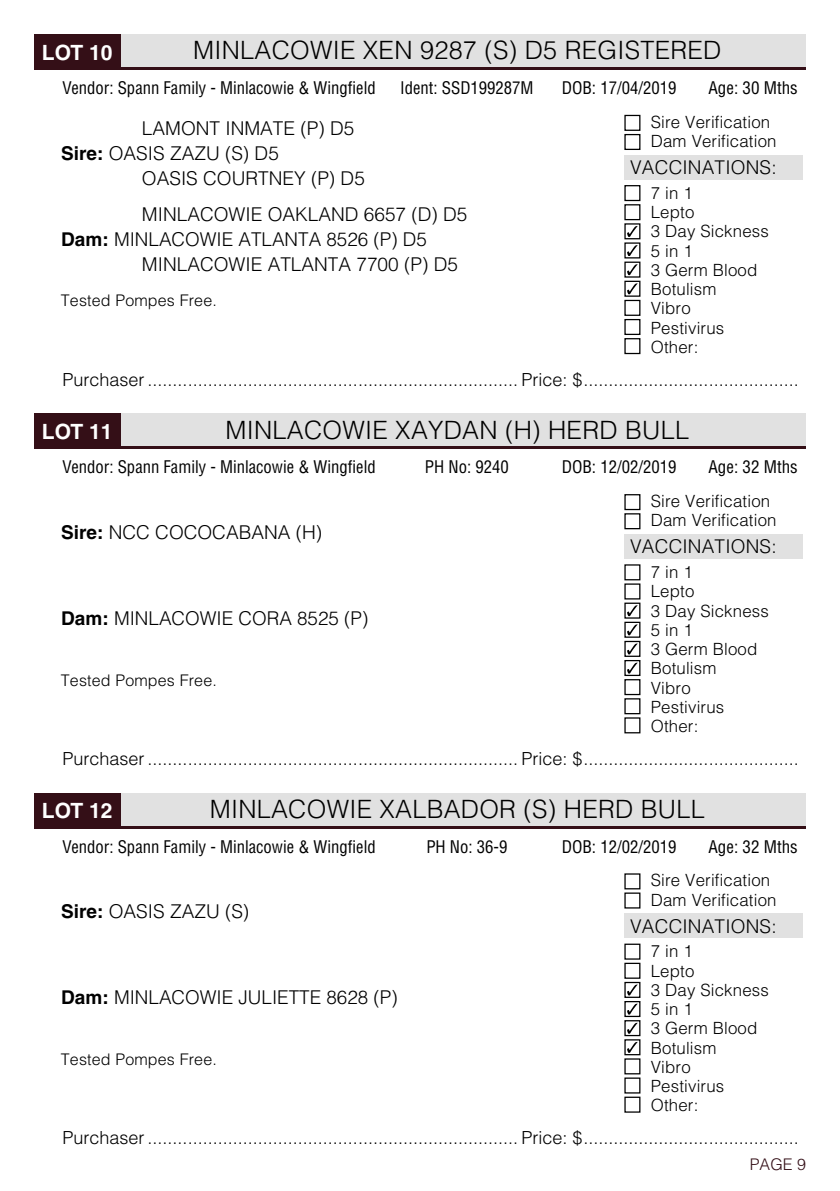
<style>
.page{position:relative;width:840px;height:1191px;background:#fff}
.page>*{position:absolute;margin:0;border:0;box-sizing:border-box;transform-origin:0 0}
.t1{font:300 25.2px "Helvetica";letter-spacing:.01em;color:#000}
.t2{font:700 21px "Helvetica";color:#fff}
.t3{font:300 19px "Helvetica";color:#000}
.t4{font:300 18px "Helvetica";color:#000}
.t5{font:condensed 17px "Helvetica";color:#000}
.t6{font:300 16.8px/19.2px "Helvetica";letter-spacing:.01em;color:#000}
.t7{font:300 16px "Helvetica";letter-spacing:.01em;color:#000}
.t8{font:300 16px "Helvetica";color:#340f17}
.s1{font-weight:700}
</style>
<div class="page">
<div style="left:34px;top:34px;width:771px;height:35px;background:#e1e1e1"></div>
<div style="left:34px;top:34px;width:86px;height:35px;background:#340f17"></div>
<hr style="left:34px;top:67px;width:771px;height:3px;background:#340f17">
<div style="left:624px;top:338px;width:16px;height:16px;border:1px solid #000"></div>
<div style="left:624px;top:115px;width:16px;height:16px;border:1px solid #000"></div>
<div style="left:624px;top:134px;width:16px;height:16px;border:1px solid #000"></div>
<div style="left:624px;top:185px;width:16px;height:16px;border:1px solid #000"></div>
<div style="left:624px;top:204px;width:16px;height:16px;border:1px solid #000"></div>
<div style="left:624px;top:223px;width:16px;height:16px;border:1px solid #000"></div>
<svg style="left:627px;top:226px;width:10px;height:11px"></svg>
<div style="left:624px;top:242px;width:16px;height:16px;border:1px solid #000"></div>
<svg style="left:627px;top:245px;width:10px;height:11px"></svg>
<div style="left:624px;top:261px;width:16px;height:17px;border:1px solid #000"></div>
<svg style="left:627px;top:264px;width:10px;height:11px"></svg>
<div style="left:624px;top:281px;width:16px;height:16px;border:1px solid #000"></div>
<svg style="left:627px;top:283px;width:10px;height:11px"></svg>
<div style="left:624px;top:300px;width:16px;height:16px;border:1px solid #000"></div>
<div style="left:624px;top:319px;width:16px;height:16px;border:1px solid #000"></div>
<div style="left:624px;top:155px;width:178px;height:24px;background:#e1e1e1"></div>
<div style="left:34px;top:413px;width:771px;height:35px;background:#e1e1e1"></div>
<div style="left:34px;top:413px;width:86px;height:35px;background:#340f17"></div>
<hr style="left:34px;top:446px;width:771px;height:3px;background:#340f17">
<div style="left:624px;top:717px;width:16px;height:16px;border:1px solid #000"></div>
<div style="left:624px;top:494px;width:16px;height:16px;border:1px solid #000"></div>
<div style="left:624px;top:513px;width:16px;height:16px;border:1px solid #000"></div>
<div style="left:624px;top:564px;width:16px;height:16px;border:1px solid #000"></div>
<div style="left:624px;top:583px;width:16px;height:16px;border:1px solid #000"></div>
<div style="left:624px;top:602px;width:16px;height:16px;border:1px solid #000"></div>
<svg style="left:627px;top:605px;width:10px;height:11px"></svg>
<div style="left:624px;top:621px;width:16px;height:17px;border:1px solid #000"></div>
<svg style="left:627px;top:624px;width:10px;height:11px"></svg>
<div style="left:624px;top:641px;width:16px;height:16px;border:1px solid #000"></div>
<svg style="left:627px;top:643px;width:10px;height:11px"></svg>
<div style="left:624px;top:660px;width:16px;height:16px;border:1px solid #000"></div>
<svg style="left:627px;top:662px;width:10px;height:11px"></svg>
<div style="left:624px;top:679px;width:16px;height:16px;border:1px solid #000"></div>
<div style="left:624px;top:698px;width:16px;height:16px;border:1px solid #000"></div>
<div style="left:624px;top:534px;width:178px;height:25px;background:#e1e1e1"></div>
<div style="left:34px;top:792px;width:771px;height:35px;background:#e1e1e1"></div>
<div style="left:34px;top:792px;width:86px;height:35px;background:#340f17"></div>
<svg style="left:34px;top:825px;width:771px;height:3px"></svg>
<div style="left:624px;top:1096px;width:16px;height:16px;border:1px solid #000"></div>
<div style="left:624px;top:873px;width:16px;height:16px;border:1px solid #000"></div>
<div style="left:624px;top:892px;width:16px;height:16px;border:1px solid #000"></div>
<div style="left:624px;top:943px;width:16px;height:16px;border:1px solid #000"></div>
<div style="left:624px;top:962px;width:16px;height:16px;border:1px solid #000"></div>
<div style="left:624px;top:982px;width:16px;height:16px;border:1px solid #000"></div>
<svg style="left:627px;top:984px;width:10px;height:11px"></svg>
<div style="left:624px;top:1001px;width:16px;height:16px;border:1px solid #000"></div>
<svg style="left:627px;top:1003px;width:10px;height:11px"></svg>
<div style="left:624px;top:1020px;width:16px;height:16px;border:1px solid #000"></div>
<svg style="left:627px;top:1022px;width:10px;height:11px"></svg>
<div style="left:624px;top:1039px;width:16px;height:16px;border:1px solid #000"></div>
<svg style="left:627px;top:1042px;width:10px;height:10px"></svg>
<div style="left:624px;top:1058px;width:16px;height:16px;border:1px solid #000"></div>
<div style="left:624px;top:1077px;width:16px;height:16px;border:1px solid #000"></div>
<div style="left:624px;top:913px;width:178px;height:25px;background:#e1e1e1"></div>
<p class="t2" style="left:42px;top:39px;width:72px">LOT 10</p>
<h1 class="t1" style="left:193px;top:35px;width:79px">Minlacowie</h1>
<h1 class="t1" style="left:363px;top:35px;width:360px">Xen 9287 (S) D5 REGISTERED</h1>
<p class="t5" style="left:62px;top:77px;width:314px">Vendor: Spann Family - Minlacowie &amp; Wingfield</p>
<p class="t5" style="left:400px;top:77px;width:135px">Ident: SSD199287M</p>
<p class="t5" style="left:561px;top:77px;width:116px">DOB: 17/04/2019</p>
<p class="t5" style="left:708px;top:77px;width:91px">Age: 30 Mths</p>
<p class="t3" style="left:61px;top:117px;width:47px">L</p>
<p class="t3" style="left:152px;top:117px;width:203px">AMONT INMATE (P) D5</p>
<p class="t3" style="left:61px;top:141px;width:219px"><span class="s1">Sire:</span> OASIS ZAZU (S) D5</p>
<p class="t3" style="left:142px;top:166px;width:224px">OASIS COU RTNEY (P) D5</p>
<p class="t3" style="left:142px;top:202px;width:327px">MINLACOWIE OAKLAND 6657 (D) D5</p>
<p class="t3" style="left:61px;top:227px;width:367px"><span class="s1">Dam:</span> MINLACOWIE ATLANTA 8526 (P) D5</p>
<p class="t3" style="left:142px;top:252px;width:317px">MINLACOWIE ATLANTA 7700 (P) D5</p>
<p class="t7" style="left:61px;top:291px;width:157px">Tested Pompes Free.</p>
<p class="t6" style="left:650px;top:112px;width:127px">Sire Verification<br>Dam Verification</p>
<p class="t3" style="left:630px;top:155px;width:148px">VACCINATIONS:</p>
<p class="t6" style="left:650px;top:183px;width:120px">7 in 1<br>Lepto<br>3 Day Sickness<br>5 in 1<br>3 Germ Blood<br>Botulism<br>Vibro<br>Pestivirus<br>Other:</p>
<p class="t4" style="left:62px;top:368px;width:737px">Purchaser .......................................................................... Price: $...........................................</p>
<p class="t2" style="left:42px;top:418px;width:72px">LOT 11</p>
<h1 class="t1" style="left:225px;top:414px;width:79px">Minlacowie</h1>
<h1 class="t1" style="left:395px;top:414px;width:34px">Xaydan</h1>
<h1 class="t1" style="left:505px;top:414px;width:79px">(H) Herd</h1>
<h1 class="t1" style="left:624px;top:414px;width:65px">Bull</h1>
<p class="t5" style="left:62px;top:456px;width:314px">Vendor: Spann Family - Minlacowie &amp; Wingfield</p>
<p class="t5" style="left:424px;top:456px;width:85px">PH No: 9240</p>
<p class="t5" style="left:561px;top:456px;width:116px">DOB: 12/02/2019</p>
<p class="t5" style="left:708px;top:456px;width:91px">Age: 32 Mths</p>
<p class="t3" style="left:61px;top:520px;width:123px"><span class="s1">Sire:</span> NCC Cococa</p>
<p class="t3" style="left:238px;top:520px;width:27px">bana</p>
<p class="t3" style="left:296px;top:520px;width:28px">(H)</p>
<p class="t3" style="left:61px;top:606px;width:111px"><span class="s1">Dam:</span> Minlacowie</p>
<p class="t3" style="left:238px;top:606px;width:28px">Cora</p>
<p class="t3" style="left:297px;top:606px;width:73px">8525 (P)</p>
<p class="t7" style="left:61px;top:670px;width:157px">Tested Pompes Free.</p>
<p class="t6" style="left:650px;top:491px;width:127px">Sire Verification<br>Dam Verification</p>
<p class="t3" style="left:630px;top:535px;width:148px">VACCINATIONS:</p>
<p class="t6" style="left:650px;top:562px;width:120px">7 in 1<br>Lepto<br>3 Day Sickness<br>5 in 1<br>3 Germ Blood<br>Botulism<br>Vibro<br>Pestivirus<br>Other:</p>
<p class="t4" style="left:62px;top:747px;width:737px">Purchaser .......................................................................... Price: $...........................................</p>
<p class="t2" style="left:42px;top:798px;width:72px">LOT 12</p>
<h1 class="t1" style="left:210px;top:793px;width:79px">Minlacowie</h1>
<h1 class="t1" style="left:379px;top:793px;width:83px">Xalbador</h1>
<h1 class="t1" style="left:523px;top:793px;width:76px">(S) Herd</h1>
<h1 class="t1" style="left:640px;top:793px;width:65px">Bull</h1>
<p class="t5" style="left:62px;top:836px;width:314px">Vendor: Spann Family - Minlacowie &amp; Wingfield</p>
<p class="t5" style="left:426px;top:836px;width:82px">PH No: 36-9</p>
<p class="t5" style="left:561px;top:836px;width:116px">DOB: 12/02/2019</p>
<p class="t5" style="left:708px;top:836px;width:91px">Age: 32 Mths</p>
<p class="t3" style="left:61px;top:900px;width:189px"><span class="s1">Sire:</span> Oasi s Zazu (S)</p>
<p class="t3" style="left:61px;top:985px;width:111px"><span class="s1">Dam:</span> Minlacowie</p>
<p class="t3" style="left:238px;top:985px;width:44px">Juliette</p>
<p class="t3" style="left:326px;top:985px;width:73px">8628 (P)</p>
<p class="t7" style="left:61px;top:1049px;width:157px">Tested Pompes Free.</p>
<p class="t6" style="left:650px;top:870px;width:127px">Sire Verification<br>Dam Verification</p>
<p class="t3" style="left:630px;top:914px;width:148px">VACCINATIONS:</p>
<p class="t6" style="left:650px;top:941px;width:120px">7 in 1<br>Lepto<br>3 Day Sickness<br>5 in 1<br>3 Germ Blood<br>Botulism<br>Vibro<br>Pestivirus<br>Other:</p>
<p class="t4" style="left:62px;top:1126px;width:737px">Purchaser .......................................................................... Price: $...........................................</p>
<p class="t8" style="left:749px;top:1153px;width:58px">PAGE 9</p>
</div>
